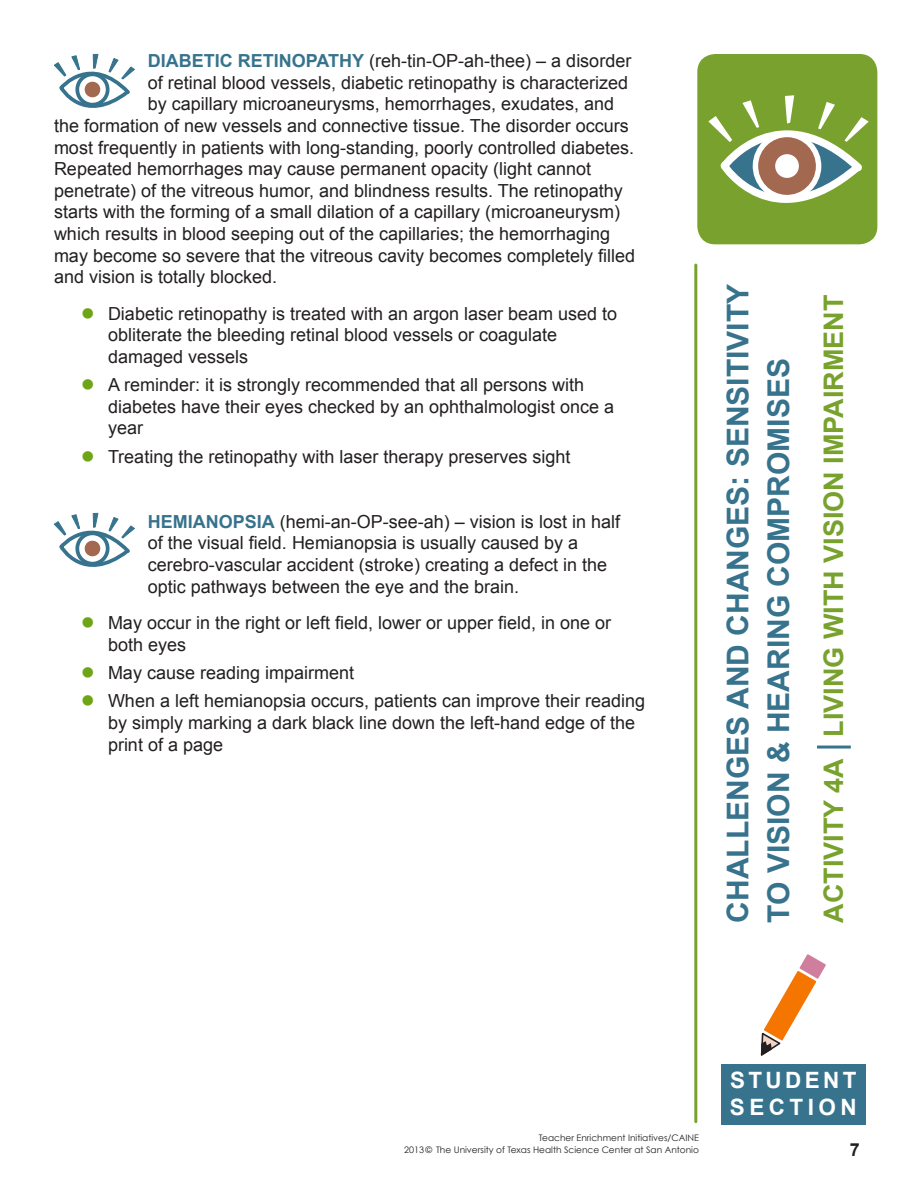
<style>
.page{position:relative;width:918px;height:1188px;background:#fff}
.page>*{position:absolute;margin:0;border:0;box-sizing:border-box;transform-origin:0 0}
.t1{font:700 30px/40.5px "Arial";color:#37738d}
.t2{font:700 27px "Arial";color:#78a22d}
.t3{font:700 22.5px/27px "Arial";letter-spacing:.175em;color:#fff}
.t4{font:18px/21.6px "Arial";color:#231f20}
.t5{font:700 18px "Arial";color:#231f20}
.t6{font:9px/12px "Century Gothic";color:#231f20;text-align:right}
.s1{font-weight:700;color:#37738d}
</style>
<div class="page">
<div style="left:721px;top:1064px;width:145px;height:61px;background:#37738d"></div>
<svg style="left:760px;top:954px;width:66px;height:102px"></svg>
<hr style="left:694px;top:265px;width:3px;height:857px;background:#78a22d">
<hr style="left:817px;top:746px;width:34px;height:3px;background:#37738d">
<div style="left:697px;top:54px;width:180px;height:190px;background:#78a22d;border-radius:18px"></div>
<svg style="left:708px;top:95px;width:161px;height:108px"></svg>
<svg style="left:54px;top:53px;width:81px;height:55px"></svg>
<svg style="left:54px;top:512px;width:81px;height:55px"></svg>
<p class="t4" style="left:148px;top:50px;width:485px"><span class="s1">DIABETIC RETINOPATHY</span> (reh-tin-OP-ah-thee) – a disorder</p>
<p class="t4" style="left:148px;top:72px;width:482px">of retinal blood vessels, diabetic retinopathy is characterized</p>
<p class="t4" style="left:148px;top:93px;width:468px">by capillary microaneurysms, hemorrhages, exudates, and</p>
<p class="t4" style="left:54px;top:115px;width:576px">the formation of new vessels and connective tissue. The disorder occurs</p>
<p class="t4" style="left:54px;top:137px;width:582px">most frequently in patients with long-standing, poorly controlled diabetes.</p>
<p class="t4" style="left:54px;top:158px;width:539px">Repeated hemorrhages may cause permanent opacity (light cannot</p>
<p class="t4" style="left:54px;top:180px;width:570px">penetrate) of the vitreous humor, and blindness results. The retinopathy</p>
<p class="t4" style="left:54px;top:201px;width:568px">starts with the forming of a small dilation of a capillary (microaneurysm)</p>
<p class="t4" style="left:54px;top:223px;width:558px">which results in blood seeping out of the capillaries; the hemorrhaging</p>
<p class="t4" style="left:54px;top:245px;width:583px">may become so severe that the vitreous cavity becomes completely filled</p>
<p class="t4" style="left:54px;top:266px;width:225px">and vision is totally blocked.</p>
<p class="t4" style="left:108px;top:303px;width:511px">Diabetic retinopathy is treated with an argon laser beam used to obliterate the bleeding retinal blood vessels or coagulate damaged vessels</p>
<p class="t4" style="left:108px;top:374px;width:508px">A reminder: it is strongly recommended that all persons with diabetes have their eyes checked by an ophthalmologist once a year</p>
<p class="t4" style="left:108px;top:446px;width:464px">Treating the retinopathy with laser therapy preserves sight</p>
<p class="t4" style="left:148px;top:511px;width:474px"><span class="s1">HEMIANOPSIA</span> (hemi-an-OP-see-ah) – vision is lost in half of the visual field. Hemianopsia is usually caused by a cerebro-vascular accident (stroke) creating a defect in the optic pathways between the eye and the brain.</p>
<p class="t4" style="left:108px;top:612px;width:505px">May occur in the right or left field, lower or upper field, in one or both eyes</p>
<p class="t4" style="left:108px;top:662px;width:248px">May cause reading impairment</p>
<p class="t4" style="left:108px;top:691px;width:539px">When a left hemianopsia occurs, patients can improve their reading by simply marking a dark black line down the left-hand edge of the print of a page</p>
<h1 class="t1" style="left:719px;top:923px;width:640px;rotate:-90deg">CHALLENGES AND CHANGES: SENSITIVITY<br>TO VISION &amp; HEARING COMPROMISES</h1>
<h2 class="t2" style="left:816px;top:923px;width:630px;rotate:-90deg">ACTIVITY 4A LIVING WITH VISION IMPAIRMENT</h2>
<p class="t6" style="left:404px;top:1131px;width:296px">Teacher Enrichment Initiatives/CAINE<br>2013 © The University of Texas Health Science Center at San Antonio</p>
<p class="t3" style="left:730px;top:1067px;width:129px">STUDENT<br>SECTION</p>
<p class="t5" style="left:850px;top:1138px;width:12px">7</p>
</div>
